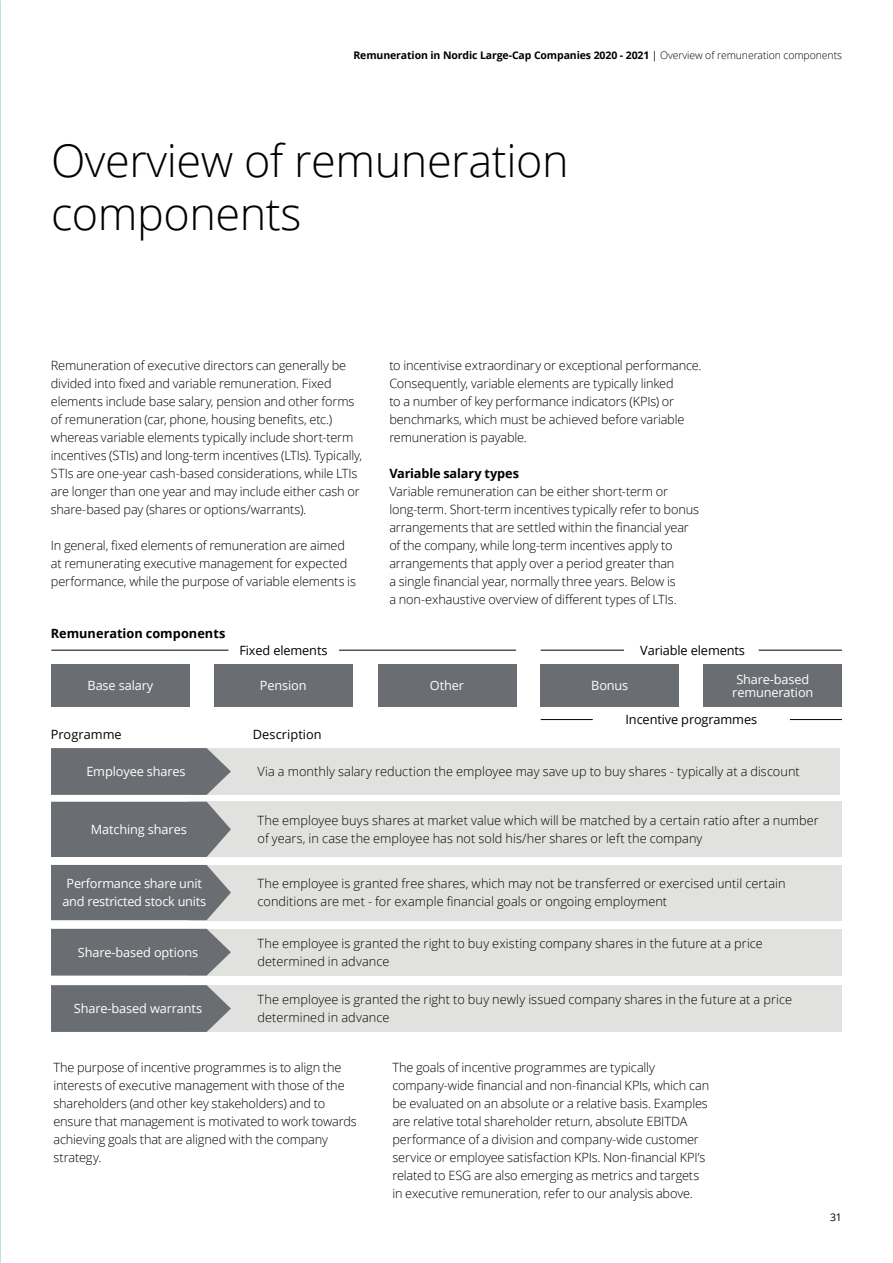
<style>
.page{position:relative;width:893px;height:1263px;background:#fff}
.page>*{position:absolute;margin:0;border:0;box-sizing:border-box;transform-origin:0 0}
.t1{font:300 45px/52.5px "Open Sans";letter-spacing:-.01em;color:#000}
.t2{font:300 12.75px/18px "Open Sans";letter-spacing:-.01em;color:#000}
.t3{font:12.75px/18px "Open Sans";letter-spacing:-.01em;color:#fff;text-align:center}
.t4{font:12.75px "Open Sans";letter-spacing:-.01em;color:#000}
.t5{font:700 12.75px "Open Sans";color:#000}
.t6{font:700 10.5px "Open Sans";letter-spacing:-.01em;color:#000}
.t7{font:10.5px "Open Sans";color:#000}
.s1{font-weight:400}
.s2{font-weight:300}
</style>
<div class="page">
<div style="left:190px;top:748px;width:650px;height:47px;background:#e1e2e0"></div>
<div style="left:190px;top:802px;width:652px;height:55px;background:#e1e2e0"></div>
<div style="left:190px;top:865px;width:652px;height:55px;background:#e1e2e0"></div>
<div style="left:190px;top:929px;width:652px;height:46px;background:#e1e2e0"></div>
<div style="left:190px;top:985px;width:652px;height:47px;background:#e1e2e0"></div>
<svg style="left:51px;top:748px;width:180px;height:47px;background:#727578"></svg>
<div style="left:51px;top:802px;width:180px;height:55px;background:#6a6d71"></div>
<div style="left:51px;top:865px;width:180px;height:55px;background:#6a6d71"></div>
<div style="left:51px;top:929px;width:180px;height:46px;background:#6a6d71"></div>
<svg style="left:51px;top:985px;width:180px;height:47px;background:#727578"></svg>
<hr style="left:541px;top:719px;width:52px;height:1px;background:#000">
<hr style="left:790px;top:719px;width:52px;height:1px;background:#000">
<div style="left:51px;top:664px;width:139px;height:43px;background:#6a6d71"></div>
<div style="left:214px;top:664px;width:138px;height:43px;background:#6a6d71"></div>
<div style="left:378px;top:664px;width:138px;height:43px;background:#6a6d71"></div>
<div style="left:541px;top:664px;width:138px;height:43px;background:#6a6d71"></div>
<div style="left:704px;top:664px;width:138px;height:43px;background:#6a6d71"></div>
<hr style="left:51px;top:650px;width:177px;height:1px;background:#000">
<hr style="left:339px;top:650px;width:177px;height:1px;background:#000">
<hr style="left:541px;top:650px;width:83px;height:1px;background:#000">
<hr style="left:759px;top:650px;width:83px;height:1px;background:#000">
<p class="t6" style="left:353px;top:48px;width:490px">Remuneration in Nordic Large-Cap Companies 2020 - 2021 <span class="s1">|</span> <span class="s2">Overview of remuneration components</span></p>
<h1 class="t1" style="left:51px;top:133px;width:519px">Overview of remuneration components</h1>
<p class="t2" style="left:51px;top:356px;width:313px">Remuneration of executive directors can generally be divided into fixed and variable remuneration. Fixed elements include base salary, pension and other forms of remuneration (car, phone, housing benefits, etc.) whereas variable elements typically include short-term incentives (STIs) and long-term incentives (LTIs). Typically, STIs are one-year cash-based considerations, while LTIs are longer than one year and may include either cash or share-based pay (shares or options/warrants).</p>
<p class="t2" style="left:51px;top:536px;width:307px">In general, fixed elements of remuneration are aimed at remunerating executive management for expected performance, while the purpose of variable elements is</p>
<p class="t5" style="left:51px;top:624px;width:176px">Remuneration components</p>
<p class="t2" style="left:389px;top:356px;width:314px">to incentivise extraordinary or exceptional performance.<br>Consequently, variable elements are typically linked<br>to a number of key performance indicators (KPIs) or benchmarks, which must be achieved before variable remuneration is payable.</p>
<p class="t5" style="left:389px;top:464px;width:131px">Variable salary types</p>
<p class="t2" style="left:389px;top:482px;width:311px">Variable remuneration can be either short-term or long-term. Short-term incentives typically refer to bonus arrangements that are settled within the financial year of the company, while long-term incentives apply to arrangements that apply over a period greater than<br>a single financial year, normally three years. Below is<br>a non-exhaustive overview of different types of LTIs.</p>
<p class="t4" style="left:239px;top:641px;width:90px">Fixed elements</p>
<p class="t4" style="left:640px;top:641px;width:106px">Variable elements</p>
<p class="t3" style="left:88px;top:676px;width:67px">Base salary</p>
<p class="t3" style="left:260px;top:676px;width:48px">Pension</p>
<p class="t3" style="left:430px;top:676px;width:36px">Other</p>
<p class="t3" style="left:591px;top:676px;width:39px">Bonus</p>
<p class="t3" style="left:732px;top:672px;width:83px;line-height:13.5px">Share-based remuneration</p>
<p class="t4" style="left:626px;top:711px;width:133px">Incentive programmes</p>
<p class="t4" style="left:51px;top:726px;width:72px">Programme</p>
<p class="t4" style="left:253px;top:726px;width:70px">Description</p>
<p class="t3" style="left:86px;top:762px;width:101px">Employee shares</p>
<p class="t2" style="left:258px;top:762px;width:544px">Via a monthly salary reduction the employee may save up to buy shares - typically at a discount</p>
<p class="t2" style="left:258px;top:811px;width:563px">The employee buys shares at market value which will be matched by a certain ratio after a number of years, in case the employee has not sold his/her shares or left the company</p>
<p class="t2" style="left:258px;top:874px;width:530px">The employee is granted free shares, which may not be transferred or exercised until certain conditions are met - for example financial goals or ongoing employment</p>
<p class="t2" style="left:258px;top:934px;width:507px">The employee is granted the right to buy existing company shares in the future at a price determined in advance</p>
<p class="t2" style="left:258px;top:990px;width:536px">The employee is granted the right to buy newly issued company shares in the future at a price determined in advance</p>
<p class="t3" style="left:91px;top:820px;width:98px">Matching shares</p>
<p class="t3" style="left:62px;top:874px;width:145px">Performance share unit and restricted stock units</p>
<p class="t3" style="left:78px;top:943px;width:122px">Share-based options</p>
<p class="t3" style="left:74px;top:999px;width:130px">Share-based warrants</p>
<p class="t2" style="left:53px;top:1058px;width:305px">The purpose of incentive programmes is to align the interests of executive management with those of the shareholders (and other key stakeholders) and to ensure that management is motivated to work towards achieving goals that are aligned with the company strategy.</p>
<p class="t2" style="left:392px;top:1058px;width:318px">The goals of incentive programmes are typically company-wide financial and non-financial KPIs, which can be evaluated on an absolute or a relative basis. Examples are relative total shareholder return, absolute EBITDA performance of a division and company-wide customer service or employee satisfaction KPIs. Non-financial KPI’s related to ESG are also emerging as metrics and targets in executive remuneration, refer to our analysis above.</p>
<p class="t7" style="left:830px;top:1210px;width:13px">31</p>
</div>
